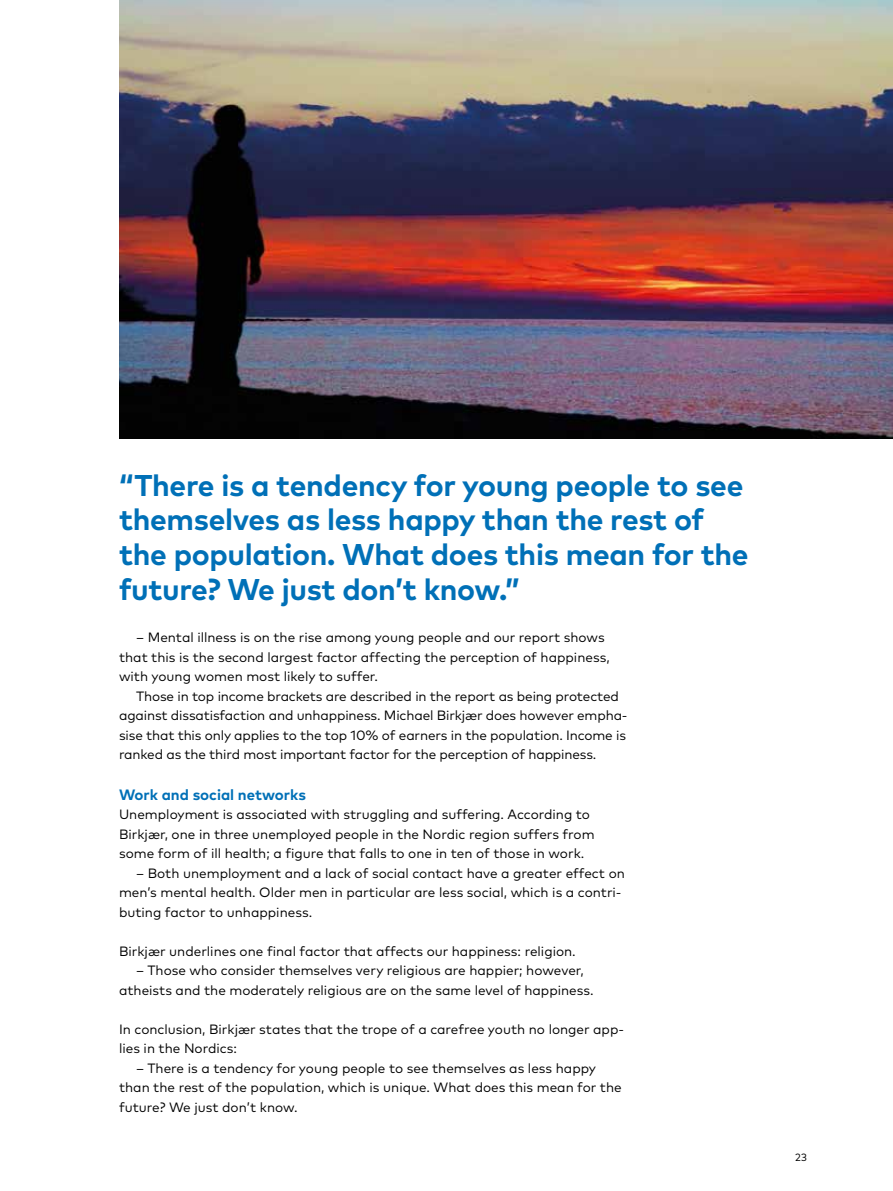
<style>
.page{position:relative;width:893px;height:1191px;background:#fff}
.page>*{position:absolute;margin:0;border:0;box-sizing:border-box;transform-origin:0 0}
.t1{font:700 30px/34.5px "Mark Pro";letter-spacing:-.01em;color:#0070b7}
.t2{font:700 15px "Mark Pro";color:#0070b7}
.t3{font:13.5px/19.5px "Mark Pro";color:#000}
.t4{font:10.5px "Mark Pro";color:#000}
</style>
<div class="page">
<img style="left:119px;top:0;width:774px;height:439px">
<h1 class="t1" style="left:119px;top:465px;width:631px">“There is a tendency for young people to see themselves as less happy than the rest of the population. What does this mean for the future? We just don’t know.”</h1>
<p class="t3" style="left:119px;top:626px;width:492px;text-indent:17px">– Mental illness is on the rise among young people and our report shows that this is the second largest factor affecting the perception of happiness, with young women most likely to suffer.</p>
<p class="t3" style="left:119px;top:685px;width:510px;text-indent:17px">Those in top income brackets are described in the report as being protected against dissatisfaction and unhappiness. Michael Birkjær does however empha&shy;sise that this only applies to the top 10% of earners in the population. Income is ranked as the third most important factor for the perception of happiness.</p>
<p class="t2" style="left:119px;top:783px;width:188px">Work and social networks</p>
<p class="t3" style="left:119px;top:803px;width:477px">Unemployment is associated with struggling and suffering. According to<br>Birkjær, one in three unemployed people in the Nordic region suffers from some form of ill health; a figure that falls to one in ten of those in work.</p>
<p class="t3" style="left:119px;top:862px;width:507px;text-indent:17px">– Both unemployment and a lack of social contact have a greater effect on men’s mental health. Older men in particular are less social, which is a contri&shy;buting factor to unhappiness.</p>
<p class="t3" style="left:119px;top:940px;width:458px">Birkjær underlines one final factor that affects our happiness: religion.</p>
<p class="t3" style="left:119px;top:959px;width:476px;text-align:center">– Those who consider themselves very religious are happier; however, atheists and the moderately religious are on the same level of happiness.</p>
<p class="t3" style="left:119px;top:1018px;width:507px">In conclusion, Birkjær states that the trope of a carefree youth no longer app&shy;lies in the Nordics:</p>
<p class="t3" style="left:119px;top:1057px;width:504px;text-indent:17px">– There is a tendency for young people to see themselves as less happy than the rest of the population, which is unique. What does this mean for the future? We just don’t know.</p>
<p class="t4" style="left:795px;top:1149px;width:13px">23</p>
</div>
